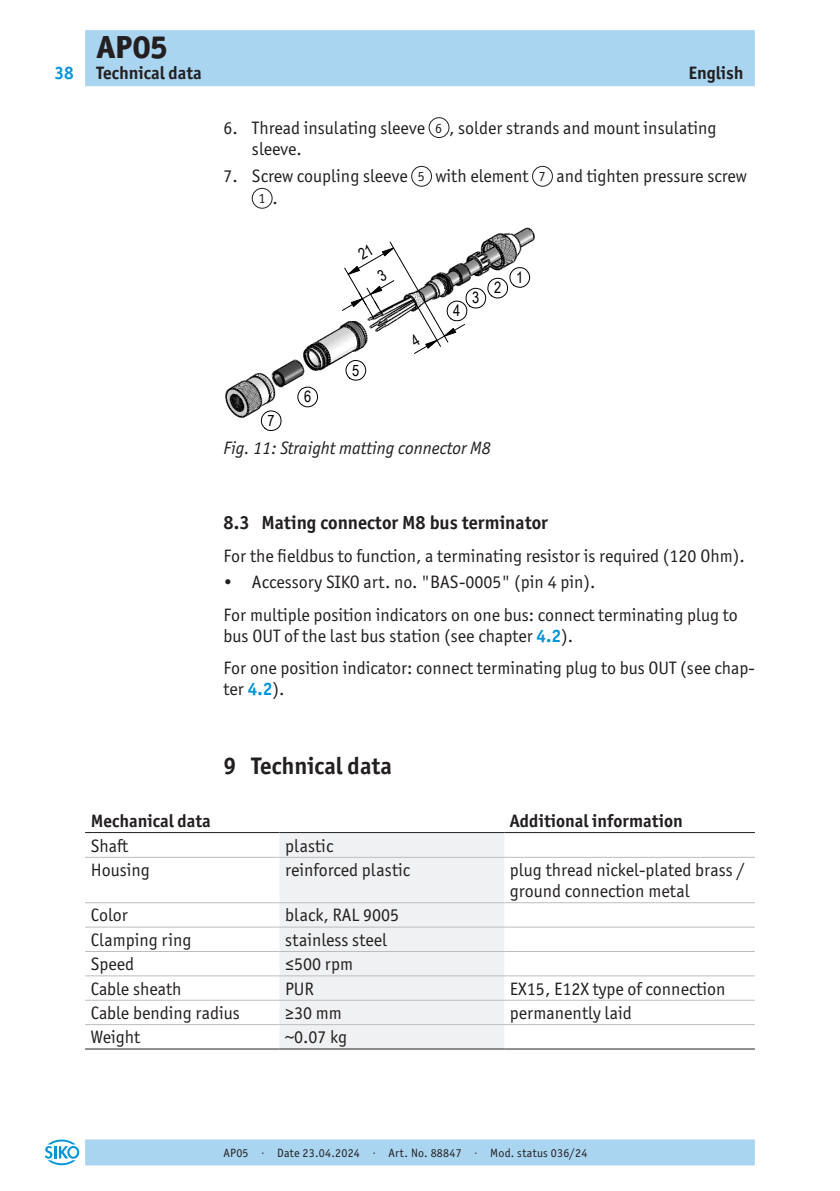
<style>
.page{position:relative;width:840px;height:1191px;background:#fff}
.page>*{position:absolute;margin:0;border:0;box-sizing:border-box;transform-origin:0 0}
.t1{font:800 32px "Officina Sans ITC Pro";color:#231f20}
.t2{font:700 24px "Officina Sans ITC Pro";color:#231f20}
.t3{font:700 19px "Officina Sans ITC Pro";color:#231f20}
._03__Fliesstext{font:18px/21px "Officina Sans ITC Pro";color:#231f20}
._05__Book{font:18px/21px "Officina Sans ITC Pro";color:#231f20}
._05__Bold{font:700 18px "Officina Sans ITC Pro";color:#231f20}
.t4{font:italic 18px "Officina Sans ITC Pro";color:#231f20}
.t5{font:700 18px "Officina Sans ITC Pro";color:#0095d9}
.t6{font:15.8px "Arial Narrow";color:#000}
._04__Zahl_Bildlegende{font:14px "Officina Sans ITC Pro";color:#231f20}
.t7{font:12px "Officina Sans ITC Pro";letter-spacing:.02em;color:#231f20}
.s1{font-weight:700;color:#0095d9}
</style>
<div class="page">
<div style="left:85px;top:30px;width:669px;height:56px;background:#aad5f1"></div>
<div style="left:85px;top:1139px;width:669px;height:26px;background:#aad5f1"></div>
<svg style="left:45px;top:1139px;width:34px;height:26px"></svg>
<div style="left:428px;top:117px;width:21px;height:21px;border:1px solid #231f20;border-radius:50%"></div>
<div style="left:411px;top:166px;width:20px;height:20px;border:1px solid #231f20;border-radius:50%"></div>
<div style="left:532px;top:166px;width:20px;height:20px;border:1px solid #231f20;border-radius:50%"></div>
<div style="left:252px;top:188px;width:20px;height:20px;border:1px solid #231f20;border-radius:50%"></div>
<img style="left:225px;top:227px;width:310px;height:197px">
<svg style="left:345px;top:360px;width:21px;height:20px"></svg>
<svg style="left:297px;top:387px;width:21px;height:20px"></svg>
<svg style="left:261px;top:410px;width:20px;height:21px"></svg>
<div style="left:279px;top:833px;width:225px;height:215px;background:#f0f1f2"></div>
<hr style="left:279px;top:902px;width:225px;height:1px;background:#bcbdc0">
<hr style="left:504px;top:902px;width:250px;height:1px;background:#bcbdc0">
<hr style="left:85px;top:902px;width:194px;height:1px;background:#bcbdc0">
<hr style="left:85px;top:857px;width:194px;height:1px;background:#bcbdc0">
<hr style="left:85px;top:926px;width:194px;height:1px;background:#bcbdc0">
<hr style="left:279px;top:926px;width:225px;height:1px;background:#bcbdc0">
<hr style="left:504px;top:926px;width:250px;height:1px;background:#bcbdc0">
<hr style="left:85px;top:951px;width:194px;height:1px;background:#bcbdc0">
<hr style="left:279px;top:951px;width:225px;height:1px;background:#bcbdc0">
<hr style="left:504px;top:951px;width:250px;height:1px;background:#bcbdc0">
<hr style="left:85px;top:975px;width:194px;height:1px;background:#bcbdc0">
<hr style="left:279px;top:975px;width:225px;height:1px;background:#bcbdc0">
<hr style="left:504px;top:975px;width:250px;height:1px;background:#bcbdc0">
<hr style="left:85px;top:999px;width:194px;height:1px;background:#bcbdc0">
<hr style="left:279px;top:999px;width:225px;height:1px;background:#bcbdc0">
<hr style="left:504px;top:999px;width:250px;height:1px;background:#bcbdc0">
<hr style="left:85px;top:1048px;width:194px;height:1px;background:#231f20">
<hr style="left:279px;top:1048px;width:225px;height:1px;background:#231f20">
<hr style="left:504px;top:1048px;width:250px;height:1px;background:#231f20">
<hr style="left:85px;top:1024px;width:194px;height:1px;background:#bcbdc0">
<hr style="left:279px;top:1024px;width:225px;height:1px;background:#bcbdc0">
<hr style="left:504px;top:1024px;width:250px;height:1px;background:#bcbdc0">
<hr style="left:279px;top:857px;width:225px;height:1px;background:#bcbdc0">
<hr style="left:504px;top:857px;width:250px;height:1px;background:#bcbdc0">
<hr style="left:85px;top:832px;width:194px;height:1px;background:#231f20">
<hr style="left:279px;top:832px;width:225px;height:1px;background:#231f20">
<hr style="left:504px;top:832px;width:250px;height:1px;background:#231f20">
<svg style="left:342px;top:241px;width:187px;height:113px"></svg>
<p class="t5" style="left:54px;top:62px;width:21px">38</p>
<h1 class="t1" style="left:96px;top:26px;width:73px">AP05</h1>
<p class="_05__Bold" style="left:96px;top:62px;width:107px">Technical data</p>
<p class="_05__Bold" style="left:688px;top:62px;width:57px">English</p>
<p class="_03__Fliesstext" style="left:223px;top:117px;width:203px">6. Thread insulating sleeve</p>
<p class="_04__Zahl_Bildlegende" style="left:435px;top:120px;width:8px">6</p>
<p class="_03__Fliesstext" style="left:449px;top:117px;width:268px">, solder strands and mount insulating</p>
<p class="_03__Fliesstext" style="left:252px;top:138px;width:51px">sleeve.</p>
<p class="_03__Fliesstext" style="left:223px;top:166px;width:185px">7. Screw coupling sleeve</p>
<p class="_04__Zahl_Bildlegende" style="left:417px;top:168px;width:8px">5</p>
<p class="_03__Fliesstext" style="left:435px;top:166px;width:95px">with element</p>
<p class="_04__Zahl_Bildlegende" style="left:538px;top:168px;width:8px">7</p>
<p class="_03__Fliesstext" style="left:556px;top:166px;width:192px">and tighten pressure screw</p>
<p class="_04__Zahl_Bildlegende" style="left:258px;top:190px;width:8px">1</p>
<p class="_03__Fliesstext" style="left:272px;top:188px;width:7px">.</p>
<p class="t6" style="left:453px;top:299px;width:9px">4</p>
<p class="t6" style="left:472px;top:286px;width:9px">3</p>
<p class="t6" style="left:494px;top:276px;width:9px">2</p>
<p class="t6" style="left:516px;top:265px;width:9px">1</p>
<p class="t6" style="left:267px;top:409px;width:9px">7</p>
<p class="t6" style="left:304px;top:385px;width:9px">6</p>
<p class="t6" style="left:352px;top:358px;width:9px">5</p>
<p class="t4" style="left:223px;top:438px;width:269px">Fig. 11: Straight matting connector M8</p>
<p class="t3" style="left:223px;top:511px;width:325px">8.3 Mating connector M8 bus terminator</p>
<p class="_03__Fliesstext" style="left:223px;top:545px;width:522px">For the fieldbus to function, a terminating resistor is required (120 Ohm).</p>
<p class="_03__Fliesstext" style="left:223px;top:572px;width:373px">• Accessory SIKO art. no. "BAS-0005" (pin 4 pin).</p>
<p class="_03__Fliesstext" style="left:223px;top:604px;width:515px">For multiple position indicators on one bus: connect terminating plug to bus OUT of the last bus station (see chapter <span class="s1">4.2</span>).</p>
<p class="_03__Fliesstext" style="left:223px;top:657px;width:532px">For one position indicator: connect terminating plug to bus OUT (see chap&shy;ter <span class="s1">4.2</span>).</p>
<p class="t2" style="left:223px;top:751px;width:170px">9 Technical data</p>
<p class="_05__Bold" style="left:91px;top:809px;width:122px">Mechanical data</p>
<p class="_05__Bold" style="left:509px;top:809px;width:174px">Additional information</p>
<p class="_05__Book" style="left:91px;top:835px;width:39px">Shaft</p>
<p class="_05__Book" style="left:285px;top:835px;width:50px">plastic</p>
<p class="_05__Book" style="left:91px;top:859px;width:61px">Housing</p>
<p class="_05__Book" style="left:285px;top:859px;width:126px">reinforced plastic</p>
<p class="_05__Book" style="left:509px;top:859px;width:236px">plug thread nickel-plated brass / ground connection metal</p>
<p class="_05__Book" style="left:91px;top:904px;width:39px">Color</p>
<p class="_05__Book" style="left:285px;top:904px;width:115px">black, RAL 9005</p>
<p class="_05__Book" style="left:91px;top:929px;width:102px">Clamping ring</p>
<p class="_05__Book" style="left:285px;top:929px;width:103px">stainless steel</p>
<p class="_05__Book" style="left:91px;top:953px;width:45px">Speed</p>
<p class="_05__Book" style="left:285px;top:953px;width:70px">≤500 rpm</p>
<p class="_05__Book" style="left:91px;top:978px;width:92px">Cable sheath</p>
<p class="_05__Book" style="left:285px;top:978px;width:30px">PUR</p>
<p class="_05__Book" style="left:509px;top:978px;width:217px">EX15, E12X type of connection</p>
<p class="_05__Book" style="left:91px;top:1002px;width:150px">Cable bending radius</p>
<p class="_05__Book" style="left:285px;top:1002px;width:58px">≥30 mm</p>
<p class="_05__Book" style="left:509px;top:1002px;width:123px">permanently laid</p>
<p class="_05__Book" style="left:91px;top:1026px;width:51px">Weight</p>
<p class="_05__Book" style="left:285px;top:1026px;width:64px">~0.07 kg</p>
<p class="t7" style="left:223px;top:1145px;width:365px">AP05 · Date 23.04.2024 · Art. No. 88847 · Mod. status 036/24</p>
</div>
